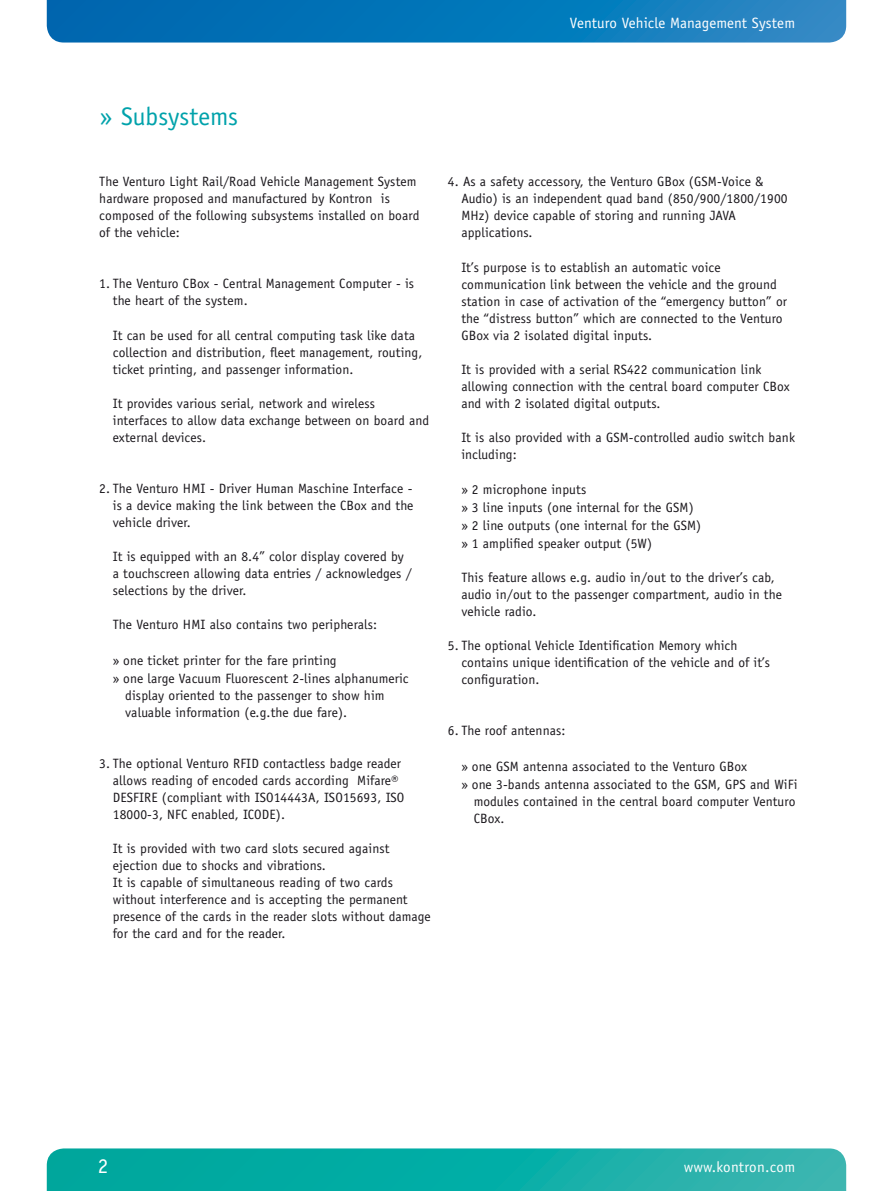
<style>
.page{position:relative;width:893px;height:1191px;background:#fff}
.page>*{position:absolute;margin:0;border:0;box-sizing:border-box;transform-origin:0 0}
.t1{font:25.5px "Officina Sans";color:#00a2ab}
.t2{font:21px "Officina Sans";color:#fff}
.t3{font:15px "Officina Sans";letter-spacing:.01em;color:#fff}
.t4{font:13.5px/17px "Officina Sans";letter-spacing:.01em;color:#1a171c}
</style>
<div class="page">
<svg style="left:47px;top:0;width:799px;height:43px;background:#0e78ba"></svg>
<svg style="left:47px;top:1148px;width:799px;height:43px;background:#13aea7"></svg>
<p class="t3" style="left:570px;top:14px;width:227px">Venturo Vehicle Management System</p>
<h1 class="t1" style="left:100px;top:102px;width:140px">» Subsystems</h1>
<p class="t4" style="left:99px;top:173px;width:322px">The Venturo Light Rail/Road Vehicle Management System hardware proposed and manufactured by Kontron is composed of the following subsystems installed on board of the vehicle:</p>
<p class="t4" style="left:113px;top:275px;width:303px;text-indent:-14px">1. The Venturo CBox - Central Management Computer - is the heart of the system.</p>
<p class="t4" style="left:113px;top:326px;width:311px">It can be used for all central computing task like data collection and distribution, fleet management, routing, ticket printing, and passenger information.</p>
<p class="t4" style="left:113px;top:394px;width:318px">It provides various serial, network and wireless interfaces to allow data exchange between on board and external devices.</p>
<p class="t4" style="left:113px;top:479px;width:302px;text-align:justify;text-indent:-14px">2. The Venturo HMI - Driver Human Maschine Interface - is a device making the link between the CBox and the vehicle driver.</p>
<p class="t4" style="left:113px;top:548px;width:300px">It is equipped with an 8.4” color display covered by a touchscreen allowing data entries / acknowledges / selections by the driver.</p>
<p class="t4" style="left:113px;top:616px;width:266px">The Venturo HMI also contains two peripherals:</p>
<p class="t4" style="left:113px;top:652px;width:225px">» one ticket printer for the fare printing</p>
<p class="t4" style="left:113px;top:670px;width:297px">» one large Vacuum Fluorescent 2-lines alphanumeric</p>
<p class="t4" style="left:125px;top:687px;width:261px">display oriented to the passenger to show him</p>
<p class="t4" style="left:125px;top:704px;width:224px">valuable information (e.g.the due fare).</p>
<p class="t4" style="left:113px;top:755px;width:293px;text-indent:-14px">3. The optional Venturo RFID contactless badge reader allows reading of encoded cards according Mifare® DESFIRE (compliant with ISO14443A, ISO15693, ISO 18000-3, NFC enabled, ICODE).</p>
<p class="t4" style="left:113px;top:840px;width:320px">It is provided with two card slots secured against ejection due to shocks and vibrations.<br>It is capable of simultaneous reading of two cards without interference and is accepting the permanent presence of the cards in the reader slots without damage for the card and for the reader.</p>
<p class="t4" style="left:461px;top:173px;width:328px;text-indent:-14px">4. As a safety accessory, the Venturo GBox (GSM-Voice &amp; Audio) is an independent quad band (850/900/1800/1900<br>MHz) device capable of storing and running JAVA applications.</p>
<p class="t4" style="left:461px;top:258px;width:327px">It’s purpose is to establish an automatic voice communication link between the vehicle and the ground station in case of activation of the “emergency button” or the “distress button” which are connected to the Venturo GBox via 2 isolated digital inputs.</p>
<p class="t4" style="left:461px;top:360px;width:330px">It is provided with a serial RS422 communication link allowing connection with the central board computer CBox and with 2 isolated digital outputs.</p>
<p class="t4" style="left:461px;top:428px;width:335px">It is also provided with a GSM-controlled audio switch bank including:</p>
<p class="t4" style="left:461px;top:480px;width:241px;line-height:18px">» 2 microphone inputs<br>» 3 line inputs (one internal for the GSM) » 2 line outputs (one internal for the GSM) » 1 amplified speaker output (5W)</p>
<p class="t4" style="left:461px;top:569px;width:322px">This feature allows e.g. audio in/out to the driver’s cab, audio in/out to the passenger compartment, audio in the vehicle radio.</p>
<p class="t4" style="left:461px;top:637px;width:310px;text-indent:-14px">5. The optional Vehicle Identification Memory which contains unique identification of the vehicle and of it’s configuration.</p>
<p class="t4" style="left:448px;top:722px;width:119px">6. The roof antennas:</p>
<p class="t4" style="left:461px;top:758px;width:287px">» one GSM antenna associated to the Venturo GBox</p>
<p class="t4" style="left:461px;top:776px;width:338px">» one 3-bands antenna associated to the GSM, GPS and WiFi</p>
<p class="t4" style="left:474px;top:793px;width:323px">modules contained in the central board computer Venturo</p>
<p class="t4" style="left:474px;top:810px;width:32px">CBox.</p>
<h2 class="t2" style="left:98px;top:1153px;width:12px">2</h2>
<p class="t3" style="left:684px;top:1158px;width:113px">www.kontron.com</p>
</div>
